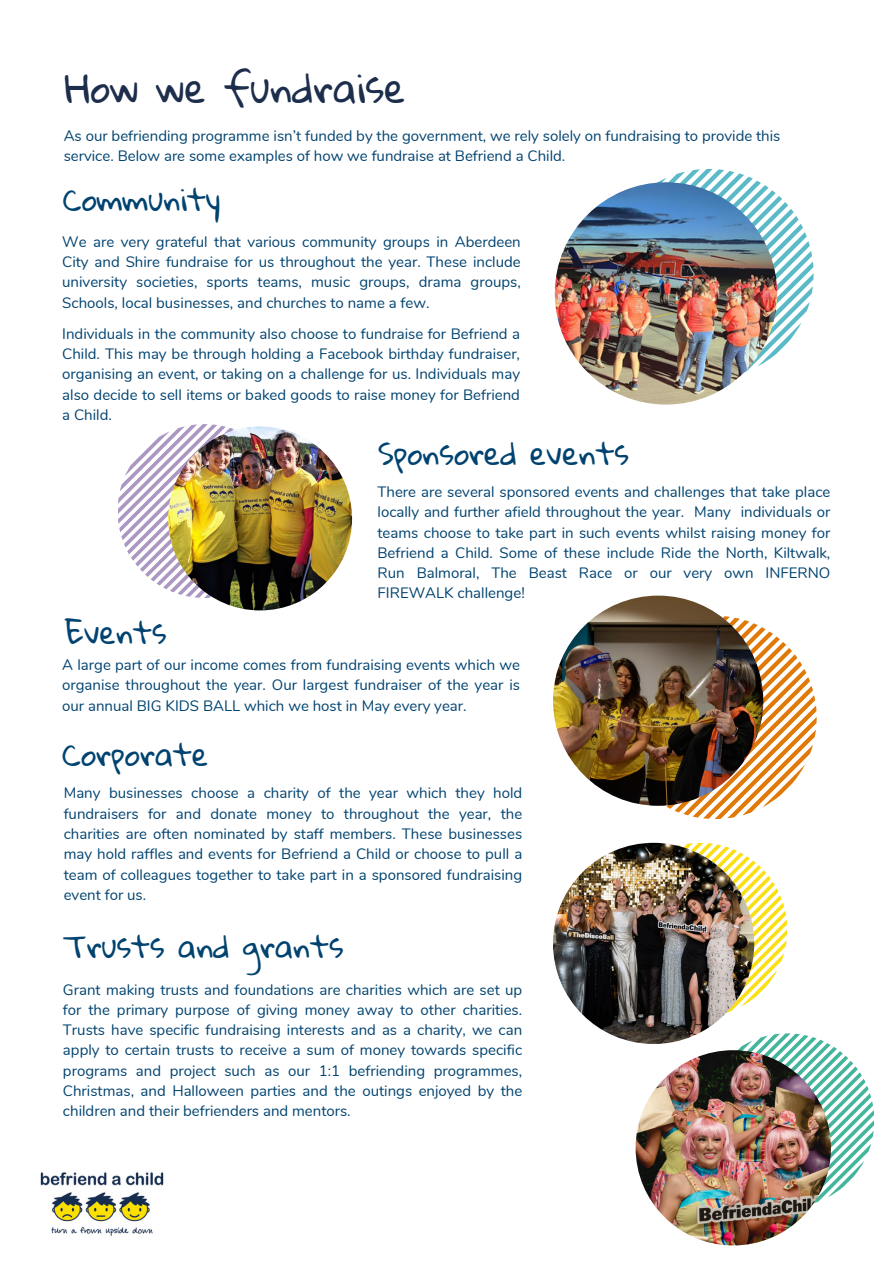
<style>
.page{position:relative;width:894px;height:1264px;background:#fff}
.page>*{position:absolute;margin:0;border:0;box-sizing:border-box;transform-origin:0 0}
.t1{font:39px "Gloria Hallelujah";color:#1c2e4c}
.t2{font:30px "Gloria Hallelujah";color:#004370}
.t3{font:15px/20.2px "Nunito";color:#004370;text-align:justify}
</style>
<div class="page">
<svg style="left:637px;top:169px;width:176px;height:209px"></svg>
<img style="left:554px;top:182px;width:223px;height:222px;border-radius:50%">
<svg style="left:118px;top:424px;width:116px;height:174px"></svg>
<img style="left:168px;top:426px;width:184px;height:184px;border-radius:50%">
<svg style="left:680px;top:843px;width:107px;height:173px"></svg>
<img style="left:553px;top:842px;width:201px;height:201px;border-radius:50%">
<svg style="left:706px;top:1033px;width:168px;height:174px"></svg>
<img style="left:635px;top:1050px;width:195px;height:195px;border-radius:50%">
<svg style="left:613px;top:616px;width:203px;height:203px"></svg>
<img style="left:553px;top:595px;width:210px;height:210px;border-radius:50%">
<img style="left:40px;top:1172px;width:124px;height:65px">
<p class="t1" style="left:65px;top:67px;width:342px">How we fundraise</p>
<p class="t3" style="left:64px;top:126px;width:718px">As our befriending programme isn’t funded by the government, we rely solely on fundraising to provide this service. Below are some examples of how we fundraise at Befriend a Child.</p>
<h1 class="t2" style="left:63px;top:183px;width:159px">Community</h1>
<h2 class="t3" style="left:62px;top:232px;width:460px">We are very grateful that various community groups in Aberdeen City and Shire fundraise for us throughout the year. These include university societies, sports teams, music groups, drama groups, Schools, local businesses, and churches to name a few.</h2>
<p class="t3" style="left:62px;top:324px;width:459px">Individuals in the community also choose to fundraise for Befriend a Child. This may be through holding a Facebook birthday fundraiser, organising an event, or taking on a challenge for us. Individuals may also decide to sell items or baked goods to raise money for Befriend a Child.</p>
<p class="t2" style="left:378px;top:436px;width:252px">Sponsored events</p>
<h2 class="t3" style="left:377px;top:482px;width:454px">There are several sponsored events and challenges that take place locally and further afield throughout the year. Many individuals or teams choose to take part in such events whilst raising money for Befriend a Child. Some of these include Ride the North, Kiltwalk, Run Balmoral, The Beast Race or our very own INFERNO FIREWALK challenge!</h2>
<h2 class="t2" style="left:65px;top:616px;width:103px">Events</h2>
<p class="t3" style="left:62px;top:655px;width:459px">A large part of our income comes from fundraising events which we organise throughout the year. Our largest fundraiser of the year is our annual BIG KIDS BALL which we host in May every year.</p>
<p class="t2" style="left:62px;top:738px;width:148px">Corporate</p>
<h2 class="t3" style="left:64px;top:783px;width:460px">Many businesses choose a charity of the year which they hold fundraisers for and donate money to throughout the year, the charities are often nominated by staff members. These businesses may hold raffles and events for Befriend a Child or choose to pull a team of colleagues together to take part in a sponsored fundraising event for us.</h2>
<p class="t2" style="left:63px;top:930px;width:282px">Trusts and grants</p>
<h2 class="t3" style="left:63px;top:979px;width:460px">Grant making trusts and foundations are charities which are set up for the primary purpose of giving money away to other charities.<br>Trusts have specific fundraising interests and as a charity, we can apply to certain trusts to receive a sum of money towards specific programs and project such as our 1:1 befriending programmes, Christmas, and Halloween parties and the outings enjoyed by the children and their befrienders and mentors.</h2>
</div>
